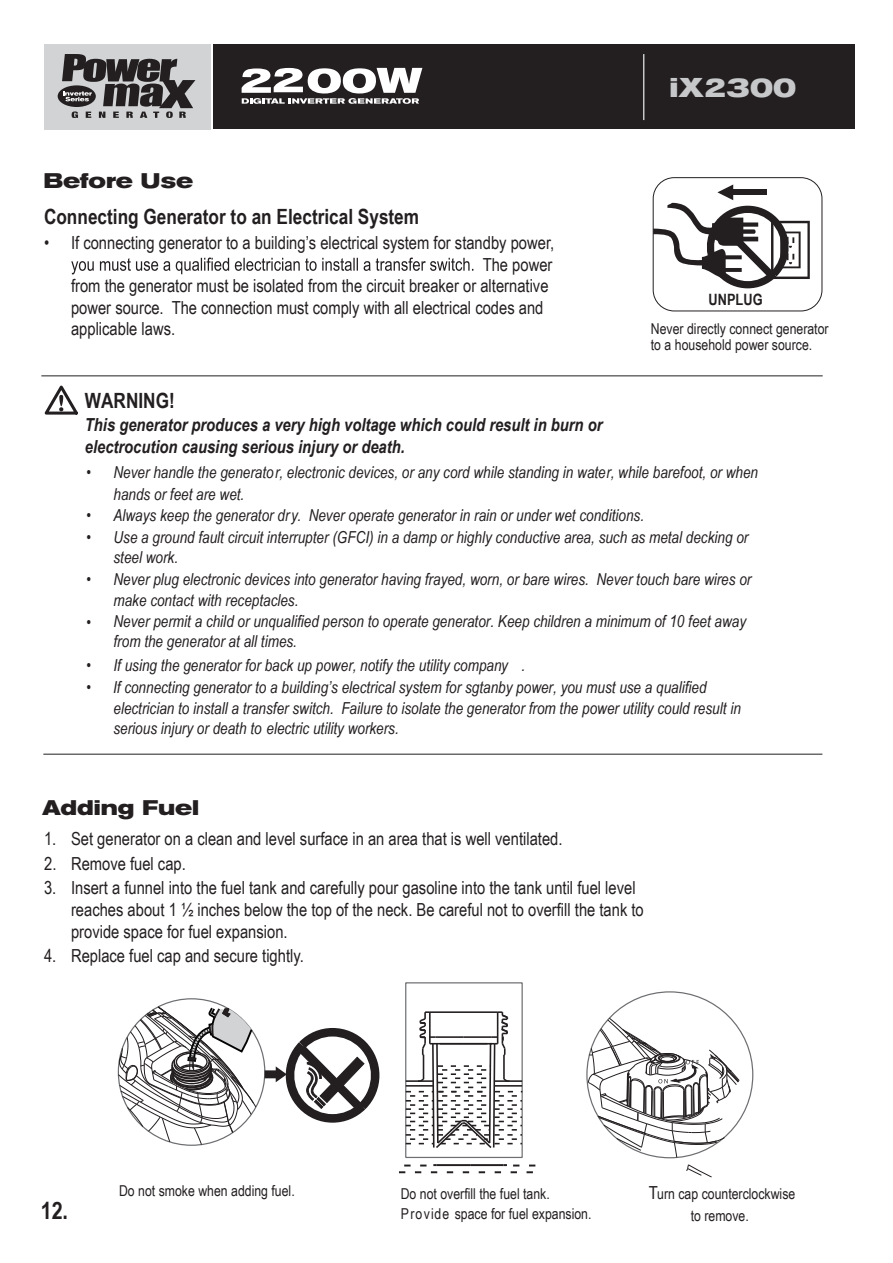
<style>
.page{position:relative;width:893px;height:1263px;background:#fff}
.page>*{position:absolute;margin:0;border:0;box-sizing:border-box;transform-origin:0 0}
.t1{font:700 27px "Akzidenz Grot Ext BQ";color:#c7c8ca}
.t2{font:700 24px "Arial Narrow";color:#231f20}
.t3{font:700 21px "Arial Narrow";color:#231f20}
.t4{font:700 21px "Akzidenz Grot Ext BQ";color:#231f20}
.t5{font:18px/21.6px "Arial Narrow";color:#231f20}
.t6{font:italic 700 18px/21.6px "Arial Narrow";color:#231f20}
.t7{font:italic 16.5px/21.6px "Arial Narrow";color:#231f20}
.t8{font:700 15.6px "Arial Narrow";color:#231f20}
.t9{font:15px/15.6px "Arial Narrow";color:#231f20}
.s1{font-size:18px}
</style>
<div class="page">
<svg style="left:71px;top:258px;width:402px;height:16px"></svg>
<svg style="left:653px;top:184px;width:157px;height:104px"></svg>
<div style="left:732px;top:189px;width:35px;height:6px;background:#231f20"></div>
<div style="left:653px;top:177px;width:169px;height:134px;border:1px solid #231f20;border-radius:21px"></div>
<svg style="left:399px;top:1164px;width:137px;height:9px"></svg>
<svg style="left:587px;top:1017px;width:153px;height:161px"></svg>
<svg style="left:117px;top:1005px;width:140px;height:141px"></svg>
<svg style="left:265px;top:1028px;width:115px;height:95px"></svg>
<div style="left:405px;top:982px;width:118px;height:176px;border:1px solid #6d6e71"></div>
<svg style="left:406px;top:1011px;width:116px;height:139px"></svg>
<svg style="left:44px;top:385px;width:34px;height:30px"></svg>
<hr style="left:41px;top:376px;width:782px;height:1px;background:#231f20">
<hr style="left:43px;top:754px;width:779px;height:1px;background:#231f20">
<div style="left:45px;top:44px;width:166px;height:85px;background:#d1d3d4"></div>
<div style="left:213px;top:44px;width:642px;height:85px;background:#231f20"></div>
<hr style="left:643px;top:54px;width:1px;height:66px;background:#c7c8ca">
<div style="left:58px;top:85px;width:38px;height:22px;background:#231f20;border-radius:50%"></div>
<svg style="left:62px;top:54px;width:133px;height:64px"></svg>
<svg style="left:242px;top:68px;width:180px;height:36px"></svg>
<p class="t4" style="left:44px;top:168px;width:151px">Before Use</p>
<h1 class="t1" style="left:669px;top:72px;width:128px">iX2300</h1>
<p class="t3" style="left:44px;top:201px;width:377px">Connecting Generator to an Electrical System</p>
<p class="t5" style="left:44px;top:231px;width:512px">• If connecting generator to a building’s electrical system for standby power,</p>
<p class="t5" style="left:483px;top:253px;width:71px">The power</p>
<p class="t5" style="left:71px;top:274px;width:479px">from the generator must be isolated from the circuit breaker or alternative</p>
<p class="t5" style="left:71px;top:296px;width:474px">power source. The connection must comply with all electrical codes and</p>
<p class="t5" style="left:71px;top:318px;width:106px">applicable laws.</p>
<p class="t9" style="left:651px;top:321px;width:179px">Never directly connect generator to a household power source.</p>
<p class="t8" style="left:709px;top:288px;width:56px">UNPLUG</p>
<p class="t3" style="left:85px;top:385px;width:91px">WARNING!</p>
<p class="t6" style="left:85px;top:413px;width:519px">This generator produces a very high voltage which could result in burn or electrocution causing serious injury or death.</p>
<p class="t7" style="left:114px;top:461px;width:646px;text-indent:-27px">• Never handle the generator, electronic devices, or any cord while standing in water, while barefoot, or when hands or feet are wet.</p>
<p class="t7" style="left:87px;top:504px;width:559px">• Always keep the generator dry. Never operate generator in rain or under wet conditions.</p>
<p class="t7" style="left:113px;top:527px;width:636px;line-height:19.8px;text-indent:-27px">• Use a ground fault circuit interrupter (GFCI) in a damp or highly conductive area, such as metal decking or steel work.</p>
<p class="t7" style="left:87px;top:568px;width:666px">• Never plug electronic devices into generator having frayed, worn, or bare wires. Never touch bare wires or</p>
<p class="t7" style="left:113px;top:589px;width:186px">make contact with receptacles.</p>
<p class="t7" style="left:87px;top:611px;width:6px">•</p>
<p class="t7" style="left:86px;top:654px;width:440px">• If using the generator for back up power, notify the utility company . •</p>
<p class="t7" style="left:113px;top:698px;width:629px;line-height:19.6px">electrician to install a transfer switch. Failure to isolate the generator from the power utility could result in serious injury or death to electric utility workers.</p>
<p class="t7" style="left:114px;top:611px;width:634px;line-height:19.8px">Never permit a child or unqualified person to operate generator. Keep children a minimum of 10 feet away from the generator at all times.</p>
<p class="t7" style="left:113px;top:676px;width:595px">If connecting generator to a building’s electrical system for sgtanby power, you must use a qualified</p>
<p class="t4" style="left:42px;top:796px;width:159px">Adding Fuel</p>
<p class="t5" style="left:44px;top:827px;width:520px">1. Set generator on a clean and level surface in an area that is well ventilated.</p>
<p class="t5" style="left:44px;top:852px;width:143px">2. Remove fuel cap.</p>
<p class="t5" style="left:71px;top:876px;width:574px;text-indent:-27px">3. Insert a funnel into the fuel tank and carefully pour gasoline into the tank until fuel level reaches about 1 ½ inches below the top of the neck. Be careful not to overfill the tank to provide space for fuel expansion.</p>
<p class="t5" style="left:44px;top:944px;width:261px">4. Replace fuel cap and secure tightly.</p>
<h2 class="t2" style="left:41px;top:1192px;width:29px">12.</h2>
<p class="t9" style="left:119px;top:1183px;width:177px">Do not smoke when adding fuel.</p>
<p class="t9" style="left:401px;top:1183px;width:192px;line-height:20.4px">Do not overfill the fuel tank.<br>Provide space for fuel expansion.</p>
<p class="t9" style="left:649px;top:1182px;width:148px;line-height:21.6px;text-align:center"><span class="s1">T</span>urn cap counterclockwise to remove.</p>
</div>
